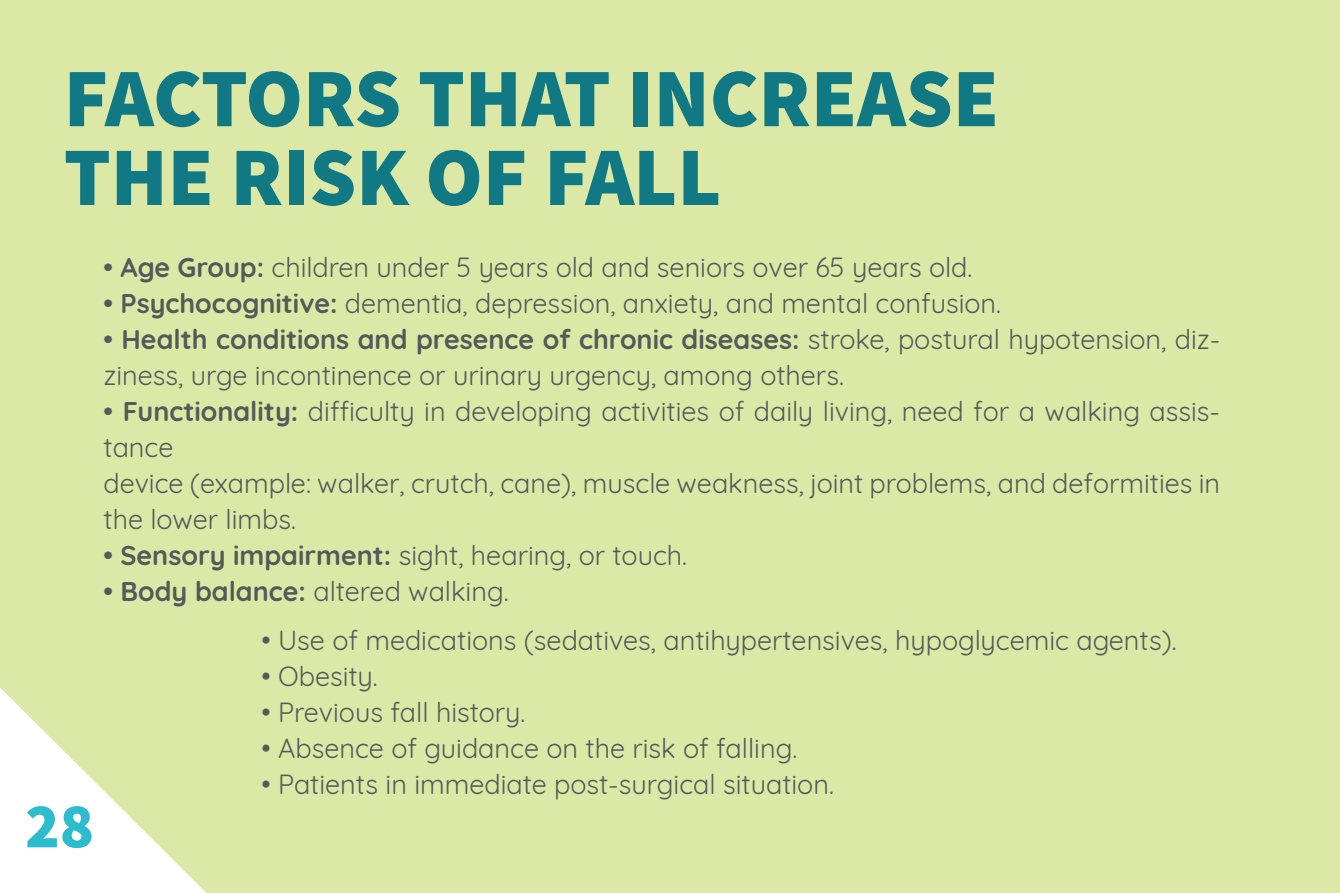
<style>
.page{position:relative;width:1340px;height:893px;background:#fff}
.page>*{position:absolute;margin:0;border:0;box-sizing:border-box;transform-origin:0 0}
.t1{font:83.25px/78.8px "Source Sans Variable";color:#107984}
.t2{font:63.9px "Source Sans Variable";color:#2cbcce}
.t3{font:27px/36px "Quicksand";color:#57585a}
.s1{font-weight:700}
</style>
<div class="page">
<div style="left:0;top:0;width:1339px;height:893px;background:#dce8a6"></div>
<svg style="left:0;top:687px;width:206px;height:206px"></svg>
<h1 class="t1" style="left:64px;top:60px;width:936px">FACTORS THAT INCREASE<br>THE RISK OF FALL</h1>
<p class="t3" style="left:103px;top:247px;width:870px"><span class="s1">• Age Group:</span> children under 5 years old and seniors over 65 years old.</p>
<p class="t3" style="left:103px;top:283px;width:899px"><span class="s1">• Psychocognitive:</span> dementia, depression, anxiety, and mental confusion.</p>
<p class="t3" style="left:103px;top:319px;width:1118px"><span class="s1">• Health conditions and presence of chronic diseases:</span> stroke, postural hypotension, diz&shy;ziness, urge incontinence or urinary urgency, among others.</p>
<p class="t3" style="left:103px;top:391px;width:1118px"><span class="s1">• Functionality:</span> difficulty in developing activities of daily living, need for a walking assis&shy;tance<br>device (example: walker, crutch, cane), muscle weakness, joint problems, and deformities in the lower limbs.</p>
<p class="t3" style="left:103px;top:535px;width:585px"><span class="s1">• Sensory impairment:</span> sight, hearing, or touch.</p>
<p class="t3" style="left:103px;top:571px;width:406px"><span class="s1">• Body balance:</span> altered walking.</p>
<h2 class="t2" style="left:25px;top:787px;width:70px">28</h2>
<p class="t3" style="left:261px;top:619px;width:916px">• Use of medications (sedatives, antihypertensives, hypoglycemic agents).</p>
<p class="t3" style="left:261px;top:655px;width:118px">• Obesity.</p>
<p class="t3" style="left:261px;top:691px;width:265px">• Previous fall history.</p>
<p class="t3" style="left:261px;top:727px;width:537px">• Absence of guidance on the risk of falling.</p>
<p class="t3" style="left:261px;top:763px;width:574px">• Patients in immediate post-surgical situation.</p>
</div>
